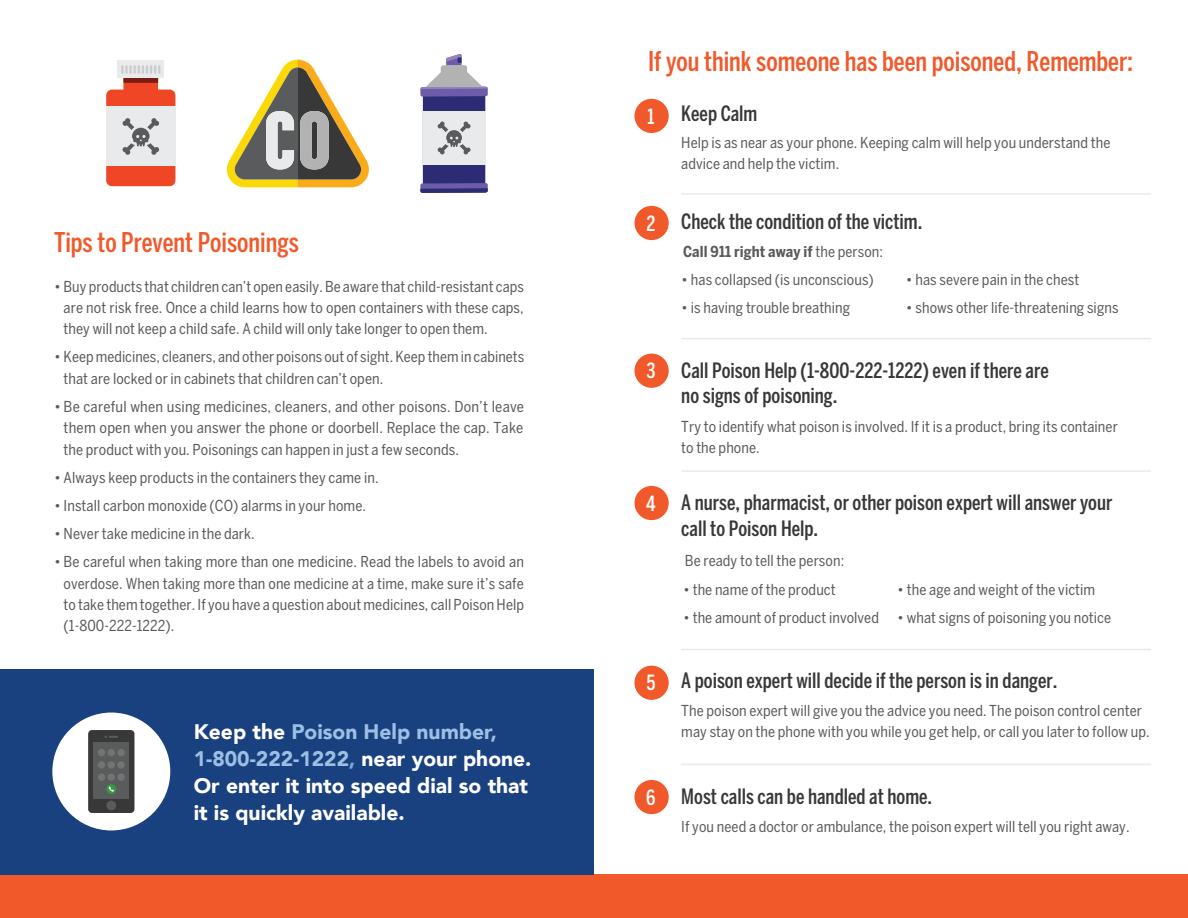
<style>
.page{position:relative;width:1188px;height:918px;background:#fff}
.page>*{position:absolute;margin:0;border:0;box-sizing:border-box;transform-origin:0 0}
.t1{font:500 extra-condensed 27px "Benton Sans";color:#f1592b}
.t2{font:500 extra-condensed 21px/25.5px "Benton Sans";color:#373837}
.t3{font:900 21px/27px "Avenir";color:#fff}
.t4{font:500 extra-condensed 20.85px "Benton Sans";color:#fff}
.t5{font:condensed 15px/21.3px "Benton Sans";letter-spacing:.005em;color:#5a5b5c}
.t6{font:700 condensed 15px "Benton Sans";letter-spacing:.005em;color:#5a5b5c}
.s1{color:#9cbfe5}
.s2{color:#7daddc}
.s3{font-weight:400}
</style>
<div class="page">
<div style="left:0;top:874px;width:1188px;height:44px;background:#f1592b"></div>
<div style="left:0;top:669px;width:594px;height:205px;background:#1a417f"></div>
<div style="left:52px;top:713px;width:118px;height:117px;background:#fff;border-radius:50%"></div>
<svg style="left:88px;top:730px;width:46px;height:83px;background:#4e504f"></svg>
<hr style="left:681px;top:193px;width:470px;height:2px;background:#e9eaeb">
<hr style="left:681px;top:338px;width:470px;height:1px;background:#e9eaeb">
<hr style="left:681px;top:470px;width:470px;height:2px;background:#e9eaeb">
<hr style="left:681px;top:649px;width:470px;height:1px;background:#e9eaeb">
<hr style="left:681px;top:764px;width:470px;height:1px;background:#e9eaeb">
<svg style="left:227px;top:60px;width:142px;height:127px"></svg>
<svg style="left:106px;top:166px;width:69px;height:20px"></svg>
<div style="left:106px;top:107px;width:69px;height:59px;background:#e9eaeb"></div>
<svg style="left:123px;top:118px;width:36px;height:37px"></svg>
<div style="left:118px;top:61px;width:46px;height:17px;background:#e9eaeb"></div>
<svg style="left:106px;top:65px;width:69px;height:42px"></svg>
<div style="left:423px;top:87px;width:62px;height:106px;background:#2d2b74"></div>
<div style="left:423px;top:111px;width:62px;height:53px;background:#e9eaeb"></div>
<svg style="left:438px;top:122px;width:33px;height:32px"></svg>
<div style="left:420px;top:87px;width:68px;height:10px;background:#6d5da8;border-radius:2px"></div>
<svg style="left:420px;top:54px;width:68px;height:35px"></svg>
<div style="left:420px;top:183px;width:68px;height:10px;background:#6d5da8;border-radius:2px"></div>
<svg style="left:420px;top:188px;width:68px;height:5px"></svg>
<div style="left:634px;top:99px;width:35px;height:34px;background:#f1592b;border-radius:50%"></div>
<div style="left:634px;top:206px;width:35px;height:34px;background:#f1592b;border-radius:50%"></div>
<div style="left:634px;top:354px;width:35px;height:34px;background:#f1592b;border-radius:50%"></div>
<div style="left:634px;top:486px;width:35px;height:34px;background:#f1592b;border-radius:50%"></div>
<div style="left:634px;top:666px;width:35px;height:34px;background:#f1592b;border-radius:50%"></div>
<div style="left:634px;top:780px;width:35px;height:34px;background:#f1592b;border-radius:50%"></div>
<h2 class="t1" style="left:54px;top:227px;width:247px">Tips to Prevent Poisonings</h2>
<p class="t5" style="left:64px;top:275px;width:462px;text-align:justify;text-indent:-10px">• Buy products that children can’t open easily. Be aware that child-resistant caps are not risk free. Once a child learns how to open containers with these caps, they will not keep a child safe. A child will only take longer to open them.</p>
<p class="t5" style="left:64px;top:346px;width:462px;text-indent:-10px">• Keep medicines, cleaners, and other poisons out of sight. Keep them in cabinets that are locked or in cabinets that children can’t open.</p>
<p class="t5" style="left:64px;top:396px;width:462px;text-align:justify;text-indent:-10px">• Be careful when using medicines, cleaners, and other poisons. Don’t leave them open when you answer the phone or doorbell. Replace the cap. Take the product with you. Poisonings can happen in just a few seconds.</p>
<p class="t5" style="left:54px;top:467px;width:326px">• Always keep products in the containers they came in.</p>
<p class="t5" style="left:54px;top:495px;width:314px">• Install carbon monoxide (CO) alarms in your home.</p>
<p class="t5" style="left:54px;top:523px;width:202px">• Never take medicine in the dark.</p>
<p class="t5" style="left:64px;top:551px;width:462px;text-align:justify;text-indent:-10px">• Be careful when taking more than one medicine. Read the labels to avoid an overdose. When taking more than one medicine at a time, make sure it’s safe to take them together. If you have a question about medicines, call Poison Help (1-800-222-1222).</p>
<p class="t3" style="left:194px;top:718px;width:339px">Keep the <span class="s1">Poison Help number,<br>1-800-222-1222</span><span class="s2">,</span> near your phone.<br>Or enter it into speed dial so that it is quickly available.</p>
<h2 class="t1" style="left:648px;top:45px;width:487px">If you think someone has been poisoned, Remember:</h2>
<p class="t4" style="left:647px;top:104px;width:9px">1</p>
<p class="t2" style="left:681px;top:101px;width:78px">Keep Calm</p>
<p class="t5" style="left:681px;top:132px;width:431px">Help is as near as your phone. Keeping calm will help you understand the advice and help the victim.</p>
<p class="t4" style="left:647px;top:211px;width:10px">2</p>
<p class="t2" style="left:681px;top:209px;width:243px">Check the condition of the victim.</p>
<p class="t6" style="left:683px;top:242px;width:202px">Call 911 right away if <span class="s3">the person:</span></p>
<p class="t5" style="left:681px;top:269px;width:194px">• has collapsed (is unconscious)</p>
<p class="t5" style="left:681px;top:297px;width:170px">• is having trouble breathing</p>
<p class="t5" style="left:906px;top:269px;width:175px">• has severe pain in the chest</p>
<p class="t5" style="left:906px;top:297px;width:214px">• shows other life-threatening signs</p>
<p class="t4" style="left:646px;top:359px;width:11px">3</p>
<p class="t2" style="left:681px;top:357px;width:369px">Call Poison Help (1-800-222-1222) even if there are no signs of poisoning.</p>
<p class="t5" style="left:681px;top:415px;width:438px">Try to identify what poison is involved. If it is a product, bring its container to the phone.</p>
<p class="t4" style="left:646px;top:491px;width:11px">4</p>
<p class="t2" style="left:681px;top:490px;width:433px">A nurse, pharmacist, or other poison expert will answer your call to Poison Help.</p>
<p class="t5" style="left:685px;top:550px;width:161px">Be ready to tell the person:</p>
<p class="t5" style="left:683px;top:579px;width:154px">• the name of the product</p>
<p class="t5" style="left:683px;top:607px;width:197px">• the amount of product involved</p>
<p class="t5" style="left:897px;top:579px;width:200px">• the age and weight of the victim</p>
<p class="t5" style="left:897px;top:607px;width:215px">• what signs of poisoning you notice</p>
<p class="t4" style="left:646px;top:671px;width:11px">5</p>
<p class="t2" style="left:681px;top:668px;width:378px">A poison expert will decide if the person is in danger.</p>
<p class="t5" style="left:681px;top:700px;width:470px">The poison expert will give you the advice you need. The poison control center may stay on the phone with you while you get help, or call you later to follow up.</p>
<p class="t4" style="left:646px;top:785px;width:11px">6</p>
<p class="t2" style="left:681px;top:783px;width:252px">Most calls can be handled at home.</p>
<p class="t5" style="left:681px;top:816px;width:450px">If you need a doctor or ambulance, the poison expert will tell you right away.</p>
</div>
